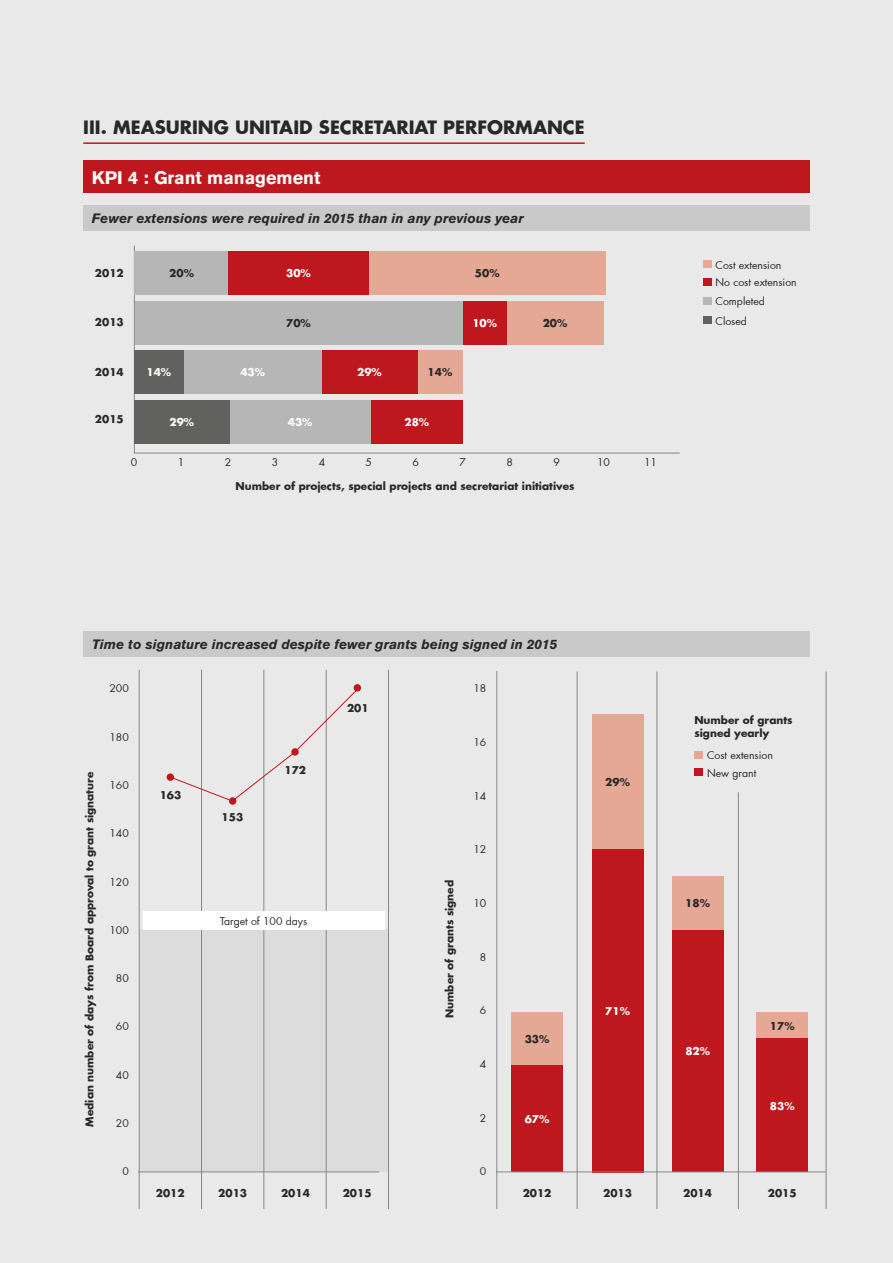
<style>
.page{position:relative;width:893px;height:1263px;background:#e9e9e9}
.page>*{position:absolute;margin:0;border:0;box-sizing:border-box;transform-origin:0 0}
.t1{font:700 18px "Futura";color:#282827}
.t2{font:700 18px "Akzidenz Grotesk BQ";color:#fff}
.t3{font:italic 700 13.5px "Akzidenz Grotesk BQ";color:#282827}
.t4{font:700 10.5px/13.5px "Futura";color:#282827}
.t5{font:10.5px/20px "Futura";color:#282827}
.t6{font:700 10.5px "Futura";color:#fff}
</style>
<div class="page">
<hr style="left:83px;top:142px;width:502px;height:2px;background:#be181e">
<div style="left:83px;top:205px;width:727px;height:25px;background:#c9c9c9"></div>
<div style="left:83px;top:631px;width:727px;height:26px;background:#c9c9c9"></div>
<div style="left:83px;top:161px;width:727px;height:32px;background:#be181e"></div>
<div style="left:703px;top:260px;width:8px;height:8px;background:#e5a895"></div>
<div style="left:703px;top:297px;width:8px;height:7px;background:#b7b6b6"></div>
<div style="left:703px;top:316px;width:8px;height:8px;background:#616160"></div>
<div style="left:703px;top:278px;width:8px;height:8px;background:#be181e"></div>
<svg style="left:134px;top:245px;width:546px;height:208px"></svg>
<div style="left:135px;top:251px;width:93px;height:43px;background:#b7b6b6"></div>
<div style="left:228px;top:251px;width:141px;height:43px;background:#be181e"></div>
<div style="left:369px;top:251px;width:237px;height:43px;background:#e5a895"></div>
<div style="left:135px;top:350px;width:187px;height:43px;background:#b7b6b6"></div>
<div style="left:135px;top:301px;width:328px;height:43px;background:#b7b6b6"></div>
<div style="left:463px;top:301px;width:44px;height:43px;background:#be181e"></div>
<div style="left:507px;top:301px;width:96px;height:43px;background:#e5a895"></div>
<div style="left:135px;top:400px;width:236px;height:43px;background:#b7b6b6"></div>
<div style="left:134px;top:350px;width:49px;height:43px;background:#616160"></div>
<div style="left:134px;top:400px;width:95px;height:43px;background:#616160"></div>
<div style="left:757px;top:1012px;width:51px;height:53px;background:#e5a895"></div>
<div style="left:512px;top:1065px;width:51px;height:107px;background:#be181e"></div>
<div style="left:757px;top:1038px;width:51px;height:134px;background:#be181e"></div>
<div style="left:592px;top:849px;width:51px;height:323px;background:#be181e"></div>
<div style="left:672px;top:929px;width:51px;height:243px;background:#be181e"></div>
<div style="left:512px;top:1012px;width:51px;height:53px;background:#e5a895"></div>
<div style="left:592px;top:715px;width:51px;height:134px;background:#e5a895"></div>
<div style="left:672px;top:876px;width:51px;height:53px;background:#e5a895"></div>
<hr style="left:577px;top:671px;width:1px;height:538px;background:#878787">
<hr style="left:496px;top:671px;width:1px;height:538px;background:#878787">
<hr style="left:496px;top:1172px;width:330px;height:1px;background:#878787">
<hr style="left:657px;top:671px;width:1px;height:538px;background:#878787">
<hr style="left:826px;top:671px;width:1px;height:538px;background:#878787">
<hr style="left:738px;top:792px;width:1px;height:417px;background:#878787">
<div style="left:139px;top:929px;width:250px;height:243px;background:#dcdcdc"></div>
<hr style="left:201px;top:670px;width:1px;height:539px;background:#878787">
<hr style="left:139px;top:670px;width:1px;height:539px;background:#878787">
<hr style="left:264px;top:670px;width:1px;height:539px;background:#878787">
<hr style="left:326px;top:670px;width:1px;height:539px;background:#878787">
<hr style="left:388px;top:670px;width:1px;height:539px;background:#878787">
<hr style="left:138px;top:1172px;width:241px;height:1px;background:#878787">
<div style="left:167px;top:773px;width:7px;height:8px;background:#be181e;border-radius:50%"></div>
<div style="left:229px;top:797px;width:7px;height:8px;background:#be181e;border-radius:50%"></div>
<div style="left:354px;top:684px;width:7px;height:8px;background:#be181e;border-radius:50%"></div>
<svg style="left:169px;top:687px;width:191px;height:115px"></svg>
<div style="left:143px;top:911px;width:242px;height:18px;background:#fff"></div>
<div style="left:694px;top:768px;width:9px;height:8px;background:#be181e"></div>
<div style="left:694px;top:751px;width:9px;height:7px;background:#e5a895"></div>
<h1 class="t1" style="left:83px;top:115px;width:503px">III. MEASURING UNITAID SECRETARIAT PERFORMANCE</h1>
<h1 class="t2" style="left:92px;top:167px;width:230px">KPI 4 : Grant management</h1>
<p class="t3" style="left:92px;top:210px;width:434px">Fewer extensions were required in 2015 than in any previous year</p>
<p class="t4" style="left:95px;top:266px;width:30px">2012</p>
<p class="t4" style="left:169px;top:266px;width:26px">20%</p>
<p class="t6" style="left:286px;top:265px;width:26px">30%</p>
<p class="t4" style="left:475px;top:266px;width:26px">50%</p>
<p class="t4" style="left:95px;top:315px;width:30px">2013</p>
<p class="t4" style="left:286px;top:316px;width:26px">70%</p>
<p class="t6" style="left:472px;top:316px;width:26px">10%</p>
<p class="t4" style="left:543px;top:316px;width:26px">20%</p>
<p class="t4" style="left:95px;top:365px;width:30px">2014</p>
<p class="t6" style="left:357px;top:365px;width:26px">29%</p>
<p class="t4" style="left:428px;top:365px;width:26px">14%</p>
<p class="t6" style="left:240px;top:365px;width:26px">43%</p>
<p class="t6" style="left:146px;top:365px;width:26px">14%</p>
<p class="t4" style="left:95px;top:412px;width:30px">2015</p>
<p class="t6" style="left:288px;top:415px;width:26px">43%</p>
<p class="t6" style="left:404px;top:415px;width:26px">28%</p>
<p class="t6" style="left:169px;top:415px;width:26px">29%</p>
<p class="t5" style="left:131px;top:452px;width:8px">0</p>
<p class="t5" style="left:178px;top:452px;width:8px">1</p>
<p class="t5" style="left:225px;top:452px;width:8px">2</p>
<p class="t5" style="left:272px;top:452px;width:8px">3</p>
<p class="t5" style="left:319px;top:452px;width:8px">4</p>
<p class="t5" style="left:366px;top:452px;width:8px">5</p>
<p class="t5" style="left:413px;top:452px;width:8px">6</p>
<p class="t5" style="left:459px;top:452px;width:8px">7</p>
<p class="t5" style="left:506px;top:452px;width:8px">8</p>
<p class="t5" style="left:553px;top:452px;width:8px">9</p>
<p class="t5" style="left:597px;top:452px;width:14px">10</p>
<p class="t5" style="left:644px;top:452px;width:14px">11</p>
<p class="t4" style="left:236px;top:479px;width:340px">Number of projects, special projects and secretariat initiatives</p>
<p class="t5" style="left:715px;top:255px;width:67px">Cost extension</p>
<p class="t5" style="left:715px;top:291px;width:51px">Completed<br>Closed</p>
<p class="t5" style="left:715px;top:272px;width:83px">No cost extension</p>
<p class="t3" style="left:92px;top:636px;width:467px">Time to signature increased despite fewer grants being signed in 2015</p>
<p class="t5" style="left:109px;top:678px;width:21px">200</p>
<p class="t4" style="left:82px;top:1126px;width:356px;rotate:-90deg">Median number of days from Board approval to grant signature</p>
<p class="t5" style="left:109px;top:727px;width:21px">180</p>
<p class="t5" style="left:109px;top:775px;width:21px">160</p>
<p class="t5" style="left:109px;top:823px;width:21px">140</p>
<p class="t5" style="left:109px;top:871px;width:21px">120</p>
<p class="t5" style="left:109px;top:920px;width:21px">100</p>
<p class="t5" style="left:116px;top:968px;width:14px">80</p>
<p class="t5" style="left:116px;top:1016px;width:14px">60</p>
<p class="t5" style="left:116px;top:1065px;width:14px">40</p>
<p class="t5" style="left:116px;top:1113px;width:14px">20</p>
<p class="t5" style="left:122px;top:1161px;width:8px">0</p>
<p class="t4" style="left:160px;top:788px;width:23px">163</p>
<p class="t4" style="left:222px;top:810px;width:23px">153</p>
<p class="t4" style="left:284px;top:763px;width:23px">172</p>
<p class="t5" style="left:220px;top:911px;width:88px">Target of 100 days</p>
<p class="t4" style="left:347px;top:701px;width:23px">201</p>
<p class="t4" style="left:443px;top:1018px;width:140px;rotate:-90deg">Number of grants signed</p>
<p class="t5" style="left:473px;top:678px;width:14px">18</p>
<p class="t5" style="left:473px;top:732px;width:14px">16</p>
<p class="t5" style="left:473px;top:786px;width:14px">14</p>
<p class="t5" style="left:473px;top:839px;width:14px">12</p>
<p class="t5" style="left:473px;top:893px;width:14px">10</p>
<p class="t5" style="left:480px;top:947px;width:8px">8</p>
<p class="t5" style="left:480px;top:1000px;width:8px">6</p>
<p class="t5" style="left:480px;top:1054px;width:8px">4</p>
<p class="t5" style="left:480px;top:1108px;width:8px">2</p>
<p class="t5" style="left:480px;top:1161px;width:8px">0</p>
<p class="t4" style="left:525px;top:1032px;width:26px">33%</p>
<p class="t6" style="left:525px;top:1111px;width:26px">67%</p>
<p class="t4" style="left:605px;top:775px;width:26px">29%</p>
<p class="t6" style="left:605px;top:1004px;width:26px">71%</p>
<p class="t4" style="left:694px;top:713px;width:100px">Number of grants signed yearly</p>
<p class="t5" style="left:707px;top:745px;width:67px">Cost extension</p>
<p class="t5" style="left:707px;top:763px;width:51px">New grant</p>
<p class="t4" style="left:685px;top:896px;width:26px">18%</p>
<p class="t6" style="left:685px;top:1044px;width:26px">82%</p>
<p class="t4" style="left:770px;top:1019px;width:26px">17%</p>
<p class="t6" style="left:770px;top:1098px;width:26px">83%</p>
<p class="t4" style="left:156px;top:1186px;width:30px">2012</p>
<p class="t4" style="left:218px;top:1186px;width:30px">2013</p>
<p class="t4" style="left:281px;top:1186px;width:30px">2014</p>
<p class="t4" style="left:343px;top:1186px;width:30px">2015</p>
<p class="t4" style="left:523px;top:1186px;width:30px">2012</p>
<p class="t4" style="left:603px;top:1186px;width:30px">2013</p>
<p class="t4" style="left:683px;top:1186px;width:30px">2014</p>
<p class="t4" style="left:768px;top:1186px;width:30px">2015</p>
</div>
